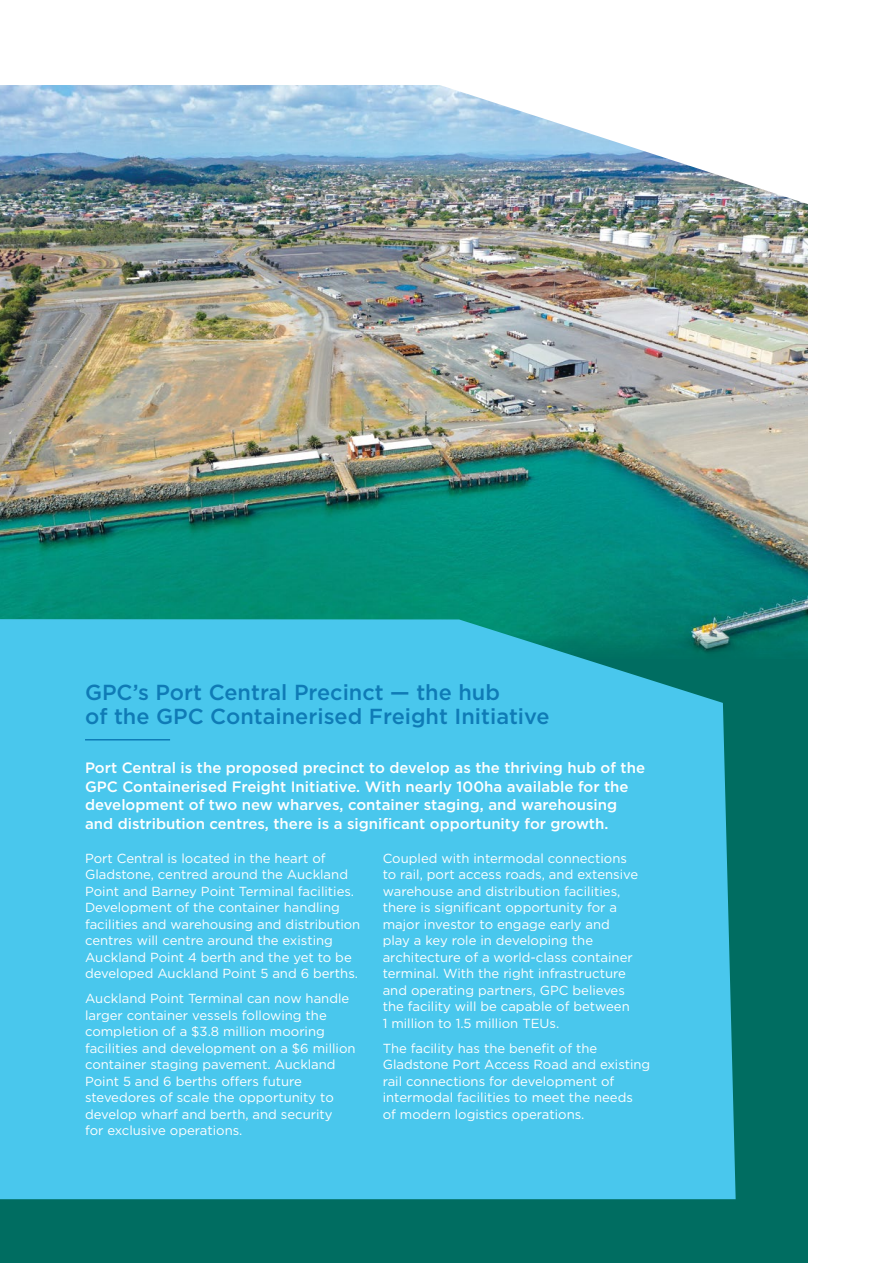
<style>
.page{position:relative;width:893px;height:1263px;background:#fff}
.page>*{position:absolute;margin:0;border:0;box-sizing:border-box;transform-origin:0 0}
.t1{font:500 21.75px/24px "Gotham";color:#0f7bb6}
.t2{font:500 15px/18.8px "Gotham";color:#fff}
.t3{font:13.2px/16.5px "Gotham";color:#fff}
</style>
<div class="page">
<div style="left:0;top:85px;width:808px;height:1178px;background:#006d61"></div>
<img style="left:0;top:85px;width:808px;height:565px">
<div style="left:0;top:619px;width:736px;height:580px;background:#49c7ed"></div>
<img style="left:435px;top:85px;width:373px;height:120px">
<hr style="left:85px;top:739px;width:85px;height:1px;background:#0f7bb6">
<h1 class="t1" style="left:85px;top:680px;width:466px">GPC’s Port Central Precinct — the hub<br>of the GPC Containerised Freight Initiative</h1>
<p class="t2" style="left:85px;top:758px;width:562px">Port Central is the proposed precinct to develop as the thriving hub of the GPC Containerised Freight Initiative. With nearly 100ha available for the development of two new wharves, container staging, and warehousing and distribution centres, there is a significant opportunity for growth.</p>
<p class="t3" style="left:85px;top:849px;width:277px">Port Central is located in the heart of Gladstone, centred around the Auckland Point and Barney Point Terminal facilities.<br>Development of the container handling facilities and warehousing and distribution centres will centre around the existing Auckland Point 4 berth and the yet to be developed Auckland Point 5 and 6 berths.</p>
<p class="t3" style="left:85px;top:990px;width:272px">Auckland Point Terminal can now handle larger container vessels following the completion of a $3.8 million mooring facilities and development on a $6 million container staging pavement. Auckland Point 5 and 6 berths offers future stevedores of scale the opportunity to develop wharf and berth, and security<br>for exclusive operations.</p>
<p class="t3" style="left:383px;top:849px;width:257px">Coupled with intermodal connections to rail, port access roads, and extensive warehouse and distribution facilities, there is significant opportunity for a major investor to engage early and play a key role in developing the architecture of a world-class container terminal. With the right infrastructure and operating partners, GPC believes the facility will be capable of between<br>1 million to 1.5 million TEUs.</p>
<p class="t3" style="left:383px;top:1039px;width:269px">The facility has the benefit of the Gladstone Port Access Road and existing rail connections for development of intermodal facilities to meet the needs<br>of modern logistics operations.</p>
</div>
